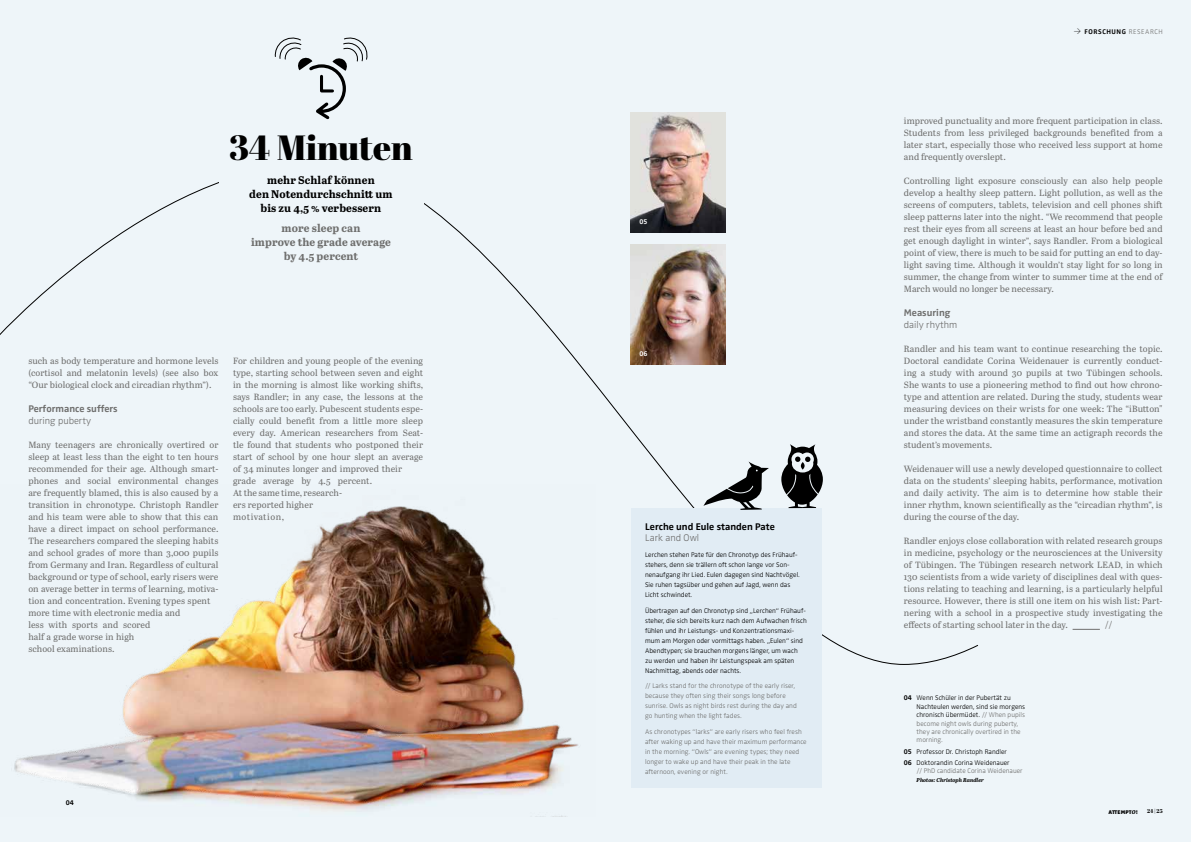
<style>
.page{position:relative;width:1191px;height:842px;background:#eef5f9}
.page>*{position:absolute;margin:0;border:0;box-sizing:border-box;transform-origin:0 0}
.t1{font:35px "Abril Fatface";color:#000}
.t2{font:700 11px/14px "Abril Text";letter-spacing:.01em;color:#000;text-align:center}
.t3{font:700 11px/14px "Abril Text";letter-spacing:.01em;color:#6f6f6e;text-align:center}
.t4{font:300 10px "Zwo OT";color:#6f6f6e}
.t5{font:700 10px "Zwo OT";color:#6f6f6e}
.t6{font:700 10px "Zwo OT";color:#000}
.t7{font:9px/12px "Abril Text";letter-spacing:.005em;color:#6f6f6e;text-align:justify}
.t8{font:300 7px/10px "Zwo OT";letter-spacing:.005em;color:#6f6f6e}
.t9{font:300 7px/10px "Zwo OT";color:#000}
.t10{font:700 7px "Zwo OT";letter-spacing:.08em;color:#000}
.t11{font:700 7px "Zwo OT";color:#fff}
.t12{font:italic 700 5.5px "Abril Text";letter-spacing:-.005em;color:#000}
.t13{font:900 5.5px "Zwo OT";letter-spacing:.02em;color:#000}
.t14{font:5.5px "Abril Fatface";color:#000}
.s1{font-family:"DIN";font-weight:300}
.s2{font-weight:300;color:#6f6f6e}
.s3{font-weight:700;color:#000}
.s4{color:#000}
.s5{font-weight:700}
.s6{font-family:"Abril Text";font-weight:800;font-style:italic}
</style>
<div class="page">
<svg style="left:0;top:163px;width:978px;height:502px"></svg>
<img style="left:0;top:484px;width:595px;height:332px">
<div style="left:219px;top:92px;width:204px;height:194px;background:#eef5f9"></div>
<div style="left:631px;top:508px;width:190px;height:280px;background:#e1ecf4"></div>
<div style="left:904px;top:112px;width:258px;height:516px;background:#eef5f9"></div>
<svg style="left:1072px;top:629px;width:27px;height:1px"></svg>
<img style="left:631px;top:244px;width:94px;height:120px">
<img style="left:631px;top:112px;width:94px;height:120px">
<svg style="left:703px;top:461px;width:66px;height:49px"></svg>
<svg style="left:781px;top:444px;width:42px;height:64px"></svg>
<svg style="left:274px;top:37px;width:94px;height:83px"></svg>
<h1 class="t1" style="left:229px;top:123px;width:185px">34 Minuten</h1>
<p class="t2" style="left:249px;top:173px;width:145px">mehr Schlaf können<br>den Notendurchschnitt um bis zu 4,5 % verbessern</p>
<p class="t3" style="left:251px;top:220px;width:141px">more sleep can<br>improve the grade average by 4.5 percent</p>
<p class="t7" style="left:28px;top:355px;width:192px">such as body temperature and hormone levels (cortisol and melatonin levels) (see also box “Our biological clock and circadian rhythm”).</p>
<p class="t5" style="left:28px;top:403px;width:91px">Performance suffers</p>
<p class="t4" style="left:28px;top:415px;width:64px">during puberty</p>
<p class="t7" style="left:28px;top:439px;width:192px;text-align:left">Many teenagers are chronically overtired or sleep at least less than the eight to ten hours recommended for their age. Although smart&shy;phones and social environmental changes are frequently blamed, this is also caused by a transition in chronotype. Christoph Randler and his team were able to show that this can have a direct impact on school performance.<br>The researchers compared the sleeping habits and school grades of more than 3,000 pupils from Germany and Iran. Regardless of cultural background or type of school, early risers were on average better in terms of learning, motiva&shy;tion and concentration. Evening types spent more time with electronic media and<br>less with sports and scored<br>half a grade worse in high<br>school examinations.</p>
<p class="t7" style="left:233px;top:355px;width:192px;text-align:left">For children and young people of the evening type, starting school between seven and eight in the morning is almost like working shifts, says Randler; in any case, the lessons at the schools are too early. Pubescent students espe&shy;cially could benefit from a little more sleep every day. American researchers from Seat&shy;tle found that students who postponed their start of school by one hour slept an average of 34 minutes longer and improved their grade average by 4.5 percent.<br>At the same time, research-<br>ers reported higher<br>motivation,</p>
<p class="t10" style="left:66px;top:799px;width:10px">04</p>
<p class="t11" style="left:639px;top:217px;width:10px">05</p>
<p class="t11" style="left:639px;top:349px;width:10px">06</p>
<p class="t6" style="left:645px;top:521px;width:131px">Lerche und Eule standen Pate</p>
<p class="t4" style="left:645px;top:532px;width:56px">Lark and Owl</p>
<p class="t9" style="left:645px;top:550px;width:156px">Lerchen stehen Pate für den Chronotyp des Frühauf&shy;stehers, denn sie trällern oft schon lange vor Son&shy;nenaufgang ihr Lied. Eulen dagegen sind Nachtvögel.<br>Sie ruhen tagsüber und gehen auf Jagd, wenn das Licht schwindet.</p>
<p class="t9" style="left:645px;top:605px;width:163px">Übertragen auf den Chronotyp sind „Lerchen“ Frühauf&shy;steher, die sich bereits kurz nach dem Aufwachen frisch fühlen und ihr Leistungs- und Konzentrationsmaxi&shy;mum am Morgen oder vormittags haben. „Eulen“ sind Abendtypen; sie brauchen morgens länger, um wach<br>zu werden und haben ihr Leistungspeak am späten Nachmittag, abends oder nachts.</p>
<p class="t8" style="left:645px;top:681px;width:153px">// Larks stand for the chronotype of the early riser, because they often sing their songs long before sunrise. Owls as night birds rest during the day and go hunting when the light fades.</p>
<p class="t8" style="left:645px;top:727px;width:163px">As chronotypes “larks” are early risers who feel fresh after waking up and have their maximum performance in the morning. “Owls” are evening types; they need longer to wake up and have their peak in the late afternoon, evening or night.</p>
<p class="t10" style="left:1073px;top:28px;width:91px"><span class="s1">&gt;</span> FORSCHUNG <span class="s2">RESEARCH</span></p>
<p class="t7" style="left:904px;top:115px;width:260px">improved punctuality and more frequent participation in class.<br>Students from less privileged backgrounds benefited from a later start, especially those who received less support at home and frequently overslept.</p>
<p class="t7" style="left:904px;top:175px;width:260px">Controlling light exposure consciously can also help people develop a healthy sleep pattern. Light pollution, as well as the screens of computers, tablets, television and cell phones shift sleep patterns later into the night. “We recommend that people rest their eyes from all screens at least an hour before bed and get enough daylight in winter”, says Randler. From a biological point of view, there is much to be said for putting an end to day&shy;light saving time. Although it wouldn’t stay light for so long in summer, the change from winter to summer time at the end of March would no longer be necessary.</p>
<p class="t5" style="left:904px;top:307px;width:48px">Measuring</p>
<p class="t4" style="left:904px;top:319px;width:55px">daily rhythm</p>
<p class="t7" style="left:904px;top:343px;width:260px">Randler and his team want to continue researching the topic.<br>Doctoral candidate Corina Weidenauer is currently conduct&shy;ing a study with around 30 pupils at two Tübingen schools.<br>She wants to use a pioneering method to find out how chrono&shy;type and attention are related. During the study, students wear measuring devices on their wrists for one week: The “iButton" under the wristband constantly measures the skin temperature and stores the data. At the same time an actigraph records the student’s movements.</p>
<p class="t7" style="left:904px;top:463px;width:260px">Weidenauer will use a newly developed questionnaire to collect data on the students’ sleeping habits, performance, motivation and daily activity. The aim is to determine how stable their inner rhythm, known scientifically as the “circadian rhythm”, is during the course of the day.</p>
<p class="t7" style="left:904px;top:535px;width:260px">Randler enjoys close collaboration with related research groups in medicine, psychology or the neurosciences at the University of Tübingen. The Tübingen research network LEAD, in which 130 scientists from a wide variety of disciplines deal with ques&shy;tions relating to teaching and learning, is a particularly helpful resource. However, there is still one item on his wish list: Part&shy;nering with a school in a prospective study investigating the effects of starting school later in the day.</p>
<p class="t7" style="left:1105px;top:619px;width:8px">//</p>
<p class="t8" style="left:916px;top:694px;width:110px;line-height:8.4px;text-indent:-13px"><span class="s3">04</span> <span class="s4">Wenn Schüler in der Pubertät zu<br>Nachteulen werden, sind sie morgens chronisch übermüdet.</span> // When pupils become night owls during puberty, they are chronically overtired in the morning.</p>
<p class="t9" style="left:904px;top:746px;width:107px;line-height:11.2px"><span class="s5">05</span> Professor Dr. Christoph Randler<br><span class="s5">06</span> Doktorandin Corina Weidenauer</p>
<p class="t8" style="left:916px;top:766px;width:107px">// PhD candidate Corina Weidenauer</p>
<p class="t12" style="left:916px;top:776px;width:69px">Photos: Christoph Randler</p>
<p class="t13" style="left:1108px;top:808px;width:30px">ATTEMPT<span class="s6">O</span>!</p>
<p class="t14" style="left:1147px;top:808px;width:17px">24|25</p>
</div>
